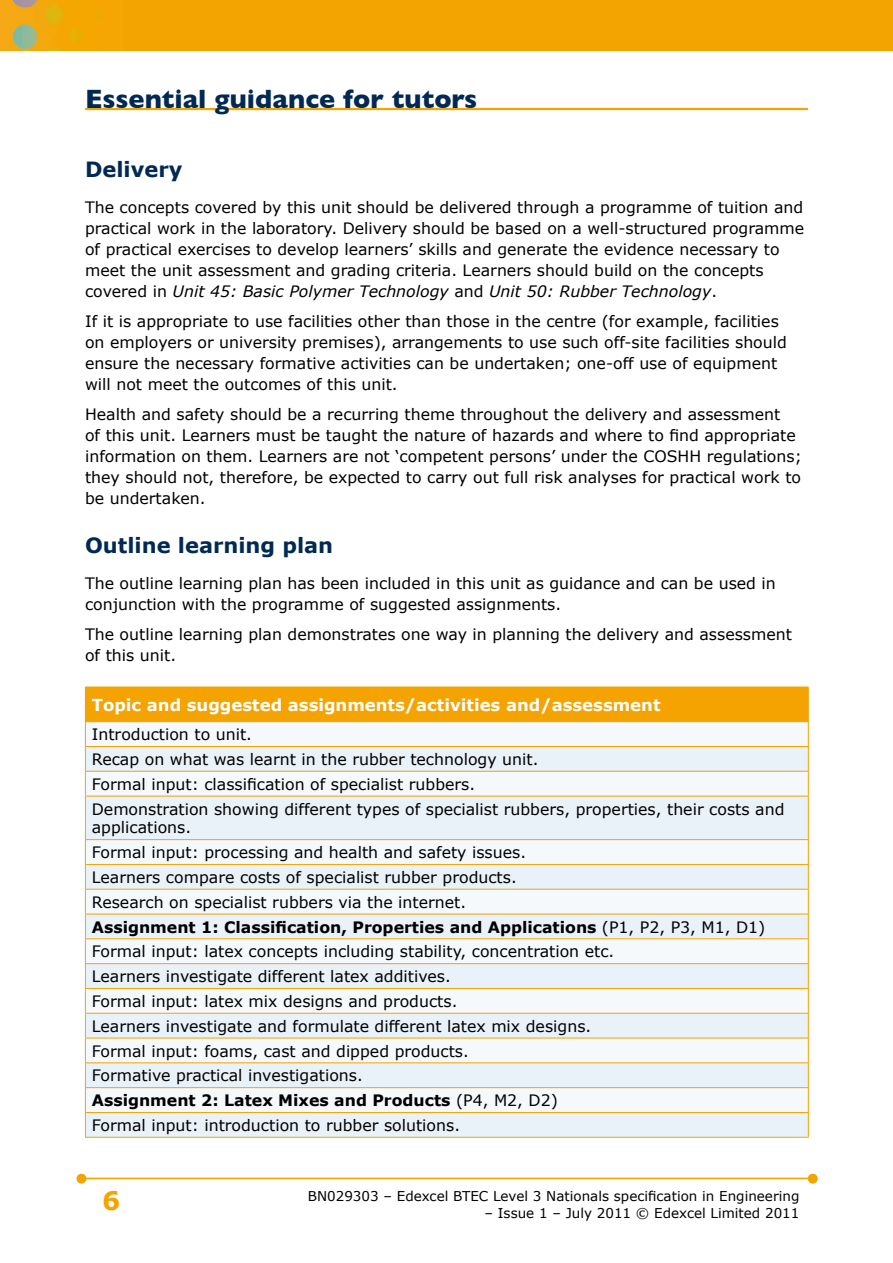
<style>
.page{position:relative;width:893px;height:1263px;background:#fff}
.page>*{position:absolute;margin:0;border:0;box-sizing:border-box;transform-origin:0 0}
.t1{font:700 27px "Gill Sans";color:#002954}
.t2{font:700 25.5px "Verdana";color:#f4a300}
.t3{font:700 21px "Verdana";color:#002954}
.t4{font:700 16.5px "Verdana";color:#fff}
.t5{font:15.75px/24.8px "Verdana";color:#000}
.t6{font:13.5px "Verdana";color:#000}
.s1{font-style:italic}
.s2{font-weight:700}
</style>
<div class="page">
<div style="left:0;top:0;width:893px;height:51px;background:#f3a401"></div>
<hr style="left:82px;top:1178px;width:728px;height:1px;background:#f4a300">
<div style="left:809px;top:1174px;width:8px;height:9px;background:#f4a300;border-radius:50%"></div>
<div style="left:808px;top:1174px;width:10px;height:9px;border:2px solid #f4a300;border-radius:50%"></div>
<div style="left:77px;top:1174px;width:9px;height:9px;background:#f4a300;border-radius:50%"></div>
<div style="left:77px;top:1174px;width:9px;height:9px;border:2px solid #f4a300;border-radius:50%"></div>
<hr style="left:85px;top:108px;width:723px;height:2px;background:#f4a300">
<div style="left:85px;top:687px;width:723px;height:35px;background:#f4a300"></div>
<svg style="left:86px;top:747px;width:722px;height:390px;fill:#e9f1f9"></svg>
<hr style="left:85px;top:721px;width:724px;height:1px;background:#f4a300">
<hr style="left:808px;top:687px;width:1px;height:34px;background:#f4a300">
<hr style="left:85px;top:746px;width:724px;height:1px;background:#f4a300">
<svg style="left:85px;top:722px;width:1px;height:74px"></svg>
<svg style="left:808px;top:722px;width:1px;height:74px"></svg>
<hr style="left:85px;top:771px;width:724px;height:1px;background:#f4a300">
<hr style="left:85px;top:796px;width:1px;height:43px;background:#f4a300">
<hr style="left:808px;top:796px;width:1px;height:43px;background:#f4a300">
<hr style="left:85px;top:796px;width:724px;height:1px;background:#f4a300">
<hr style="left:85px;top:839px;width:724px;height:1px;background:#f4a300">
<hr style="left:85px;top:864px;width:724px;height:1px;background:#f4a300">
<hr style="left:85px;top:889px;width:724px;height:1px;background:#f4a300">
<hr style="left:85px;top:914px;width:724px;height:1px;background:#f4a300">
<hr style="left:85px;top:938px;width:724px;height:1px;background:#f4a300">
<hr style="left:85px;top:963px;width:724px;height:1px;background:#f4a300">
<hr style="left:85px;top:988px;width:724px;height:1px;background:#f4a300">
<hr style="left:85px;top:1013px;width:724px;height:1px;background:#f4a300">
<hr style="left:85px;top:1038px;width:724px;height:1px;background:#f4a300">
<hr style="left:85px;top:1062px;width:724px;height:1px;background:#f4a300">
<hr style="left:85px;top:1087px;width:724px;height:1px;background:#f4a300">
<svg style="left:85px;top:840px;width:1px;height:297px"></svg>
<svg style="left:808px;top:840px;width:1px;height:297px"></svg>
<hr style="left:85px;top:1112px;width:724px;height:1px;background:#f4a300">
<hr style="left:85px;top:1137px;width:724px;height:1px;background:#f4a300">
<h1 class="t1" style="left:85px;top:83px;width:394px">Essential guidance for tutors</h1>
<h3 class="t3" style="left:85px;top:156px;width:99px">Delivery</h3>
<p class="t5" style="left:85px;top:197px;width:721px;line-height:21px">The concepts covered by this unit should be delivered through a programme of tuition and practical work in the laboratory. Delivery should be based on a well-structured programme of practical exercises to develop learners’ skills and generate the evidence necessary to meet the unit assessment and grading criteria. Learners should build on the concepts covered in <span class="s1">Unit 45: Basic Polymer Technology</span> and <span class="s1">Unit 50: Rubber Technology</span>.</p>
<p class="t5" style="left:85px;top:311px;width:703px;line-height:21px">If it is appropriate to use facilities other than those in the centre (for example, facilities on employers or university premises), arrangements to use such off-site facilities should ensure the necessary formative activities can be undertaken; one-off use of equipment will not meet the outcomes of this unit.</p>
<p class="t5" style="left:85px;top:404px;width:718px;line-height:21px">Health and safety should be a recurring theme throughout the delivery and assessment<br>of this unit. Learners must be taught the nature of hazards and where to find appropriate information on them. Learners are not ‘competent persons’ under the COSHH regulations; they should not, therefore, be expected to carry out full risk analyses for practical work to be undertaken.</p>
<h3 class="t3" style="left:85px;top:532px;width:250px">Outline learning plan</h3>
<p class="t5" style="left:85px;top:572px;width:692px;line-height:21px">The outline learning plan has been included in this unit as guidance and can be used in conjunction with the programme of suggested assignments.</p>
<p class="t5" style="left:85px;top:623px;width:708px;line-height:21px">The outline learning plan demonstrates one way in planning the delivery and assessment of this unit.</p>
<p class="t4" style="left:92px;top:694px;width:570px">Topic and suggested assignments/activities and/assessment</p>
<p class="t5" style="left:92px;top:721px;width:694px">Introduction to unit.<br>Recap on what was learnt in the rubber technology unit.<br>Formal input: classification of specialist rubbers.<br>Demonstration showing different types of specialist rubbers, properties, their costs and</p>
<p class="t5" style="left:92px;top:815px;width:675px">applications.<br>Formal input: processing and health and safety issues.<br>Learners compare costs of specialist rubber products.<br>Research on specialist rubbers via the internet.<br><span class="s2">Assignment 1: Classification, Properties and Applications</span> (P1, P2, P3, M1, D1)<br>Formal input: latex concepts including stability, concentration etc.<br>Learners investigate different latex additives.<br>Formal input: latex mix designs and products.<br>Learners investigate and formulate different latex mix designs.<br>Formal input: foams, cast and dipped products.<br>Formative practical investigations.<br><span class="s2">Assignment 2: Latex Mixes and Products</span> (P4, M2, D2)<br>Formal input: introduction to rubber solutions.</p>
<h2 class="t2" style="left:102px;top:1185px;width:20px">6</h2>
<p class="t6" style="left:308px;top:1187px;width:493px">BN029303 – Edexcel BTEC Level 3 Nationals specification in Engineering</p>
<p class="t6" style="left:485px;top:1204px;width:316px">– Issue 1 – July 2011 © Edexcel Limited 2011</p>
</div>
